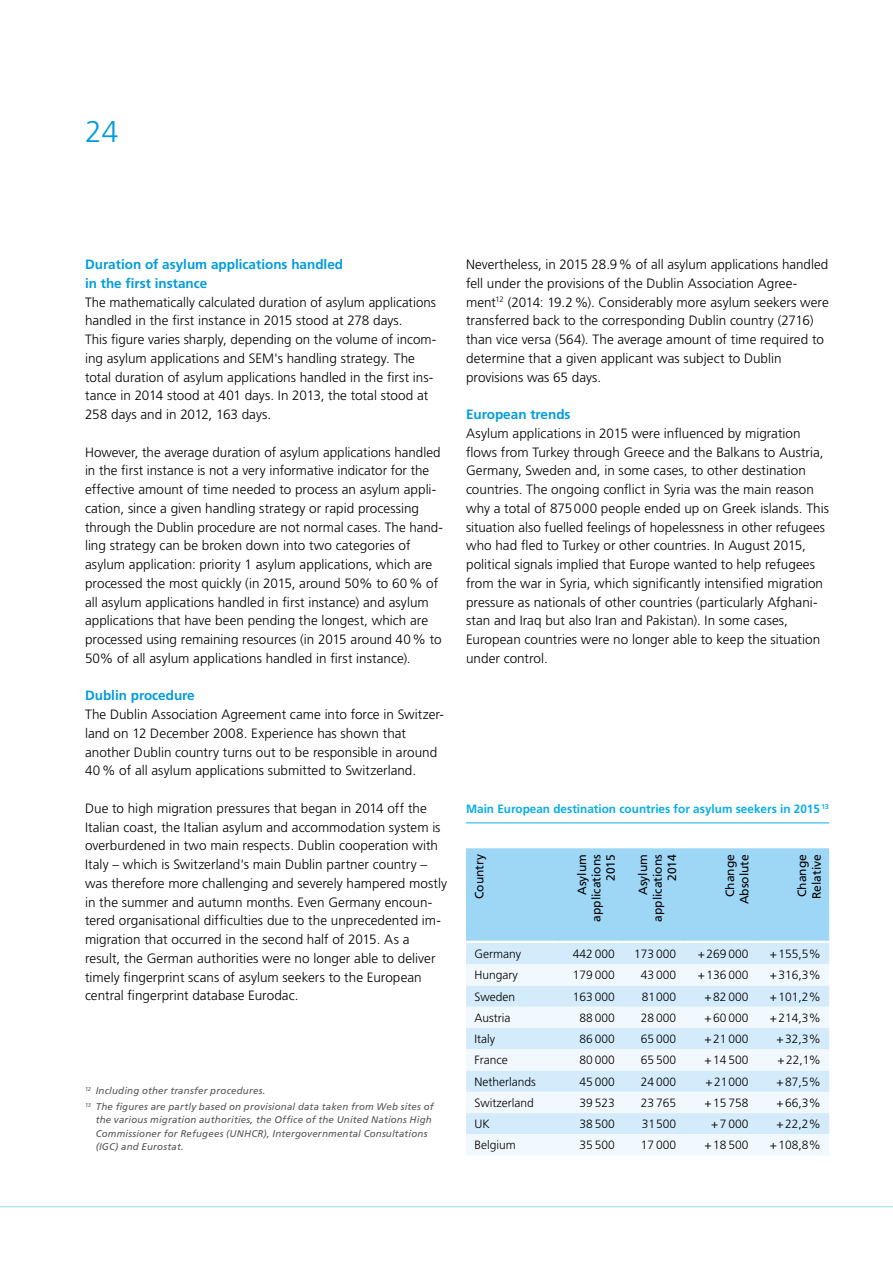
<style>
.page{position:relative;width:893px;height:1263px;background:#fff}
.page>*{position:absolute;margin:0;border:0;box-sizing:border-box;transform-origin:0 0}
.t1{font:300 30px "Frutiger LT Std";color:#009cde}
.P_Text{font:300 13.5px/18.8px "Frutiger LT Std";color:#000}
.H4_Untertitel{font:700 13.5px/18.8px "Frutiger LT Std";color:#009cde}
.t2{font:300 12px "Frutiger LT Std";color:#000}
.t3{font:12px/14.4px "Frutiger LT Std";color:#000;text-align:right}
.t4{font:700 12px "Frutiger LT Std";color:#08aee6}
.t5{font:italic 9.75px/13.5px "Frutiger LT Std";letter-spacing:.02em;color:#565655}
</style>
<div class="page">
<hr style="left:0;top:1206px;width:893px;height:1px;background:#9ed6f5">
<hr style="left:466px;top:822px;width:363px;height:1px;background:#08aee6">
<div style="left:466px;top:848px;width:363px;height:93px;background:#9ed6f5"></div>
<div style="left:466px;top:943px;width:363px;height:21px;background:#d3ebfb"></div>
<svg style="left:466px;top:964px;width:363px;height:191px;fill:#f2f9fe"></svg>
<h1 class="t1" style="left:85px;top:114px;width:35px">24</h1>
<h4 class="H4_Untertitel" style="left:85px;top:255px;width:260px">Duration of asylum applications handled in the first instance</h4>
<p class="P_Text" style="left:85px;top:293px;width:353px">The mathematically calculated duration of asylum applications handled in the first instance in 2015 stood at 278 days.<br>This figure varies sharply, depending on the volume of incom&shy;ing asylum applications and SEM's handling strategy. The total duration of asylum applications handled in the first ins&shy;tance in 2014 stood at 401 days. In 2013, the total stood at 258 days and in 2012, 163 days.</p>
<p class="P_Text" style="left:85px;top:443px;width:358px">However, the average duration of asylum applications handled in the first instance is not a very informative indicator for the effective amount of time needed to process an asylum appli&shy;cation, since a given handling strategy or rapid processing through the Dublin procedure are not normal cases. The hand&shy;ling strategy can be broken down into two categories of asylum application: priority 1 asylum applications, which are processed the most quickly (in 2015, around 50% to 60% of all asylum applications handled in first instance) and asylum applications that have been pending the longest, which are processed using remaining resources (in 2015 around 40% to 50% of all asylum applications handled in first instance).</p>
<h4 class="H4_Untertitel" style="left:85px;top:686px;width:111px">Dublin procedure</h4>
<p class="P_Text" style="left:85px;top:705px;width:360px">The Dublin Association Agreement came into force in Switzer&shy;land on 12 December 2008. Experience has shown that another Dublin country turns out to be responsible in around 40% of all asylum applications submitted to Switzerland.</p>
<p class="P_Text" style="left:85px;top:799px;width:364px">Due to high migration pressures that began in 2014 off the Italian coast, the Italian asylum and accommodation system is overburdened in two main respects. Dublin cooperation with Italy – which is Switzerland's main Dublin partner country – was therefore more challenging and severely hampered mostly in the summer and autumn months. Even Germany encoun&shy;tered organisational difficulties due to the unprecedented im&shy;migration that occurred in the second half of 2015. As a result, the German authorities were no longer able to deliver timely fingerprint scans of asylum seekers to the European central fingerprint database Eurodac.</p>
<p class="t5" style="left:85px;top:1083px;width:350px;line-height:15.6px"><sup>12</sup> Including other transfer procedures.<br><sup>13</sup> The figures are partly based on provisional data taken from Web sites of</p>
<p class="t5" style="left:96px;top:1113px;width:338px">the various migration authorities, the Office of the United Nations High<br>Commissioner for Refugees (UNHCR), Intergovernmental Consultations (IGC) and Eurostat.</p>
<p class="P_Text" style="left:466px;top:255px;width:364px">Nevertheless, in 2015 28.9% of all asylum applications handled fell under the provisions of the Dublin Association Agree&shy;ment<sup>12</sup> (2014: 19.2%). Considerably more asylum seekers were transferred back to the corresponding Dublin country (2716) than vice versa (564). The average amount of time required to determine that a given applicant was subject to Dublin provisions was 65 days.</p>
<h4 class="H4_Untertitel" style="left:466px;top:405px;width:106px">European trends</h4>
<p class="P_Text" style="left:466px;top:424px;width:364px">Asylum applications in 2015 were influenced by migration flows from Turkey through Greece and the Balkans to Austria, Germany, Sweden and, in some cases, to other destination countries. The ongoing conflict in Syria was the main reason why a total of 875000 people ended up on Greek islands. This situation also fuelled feelings of hopelessness in other refugees who had fled to Turkey or other countries. In August 2015, political signals implied that Europe wanted to help refugees from the war in Syria, which significantly intensified migration pressure as nationals of other countries (particularly Afghani&shy;stan and Iraq but also Iran and Pakistan). In some cases, European countries were no longer able to keep the situation under control.</p>
<p class="t4" style="left:466px;top:802px;width:365px">Main European destination countries for asylum seekers in 2015 <sup>13</sup></p>
<p class="t3" style="left:472px;top:899px;width:46px;rotate:-90deg">Country</p>
<p class="t3" style="left:575px;top:922px;width:69px;rotate:-90deg">Asylum applications<br>2015</p>
<p class="t3" style="left:636px;top:922px;width:69px;rotate:-90deg">Asylum applications<br>2014</p>
<p class="t3" style="left:723px;top:904px;width:52px;rotate:-90deg">Change<br>Absolute</p>
<p class="t3" style="left:795px;top:899px;width:46px;text-align:left;rotate:-90deg">Change<br>Relative</p>
<p class="t2" style="left:475px;top:947px;width:48px">Germany</p>
<p class="t2" style="left:573px;top:947px;width:43px">442 000</p>
<p class="t2" style="left:634px;top:947px;width:43px">173 000</p>
<p class="t2" style="left:698px;top:947px;width:52px">+269 000</p>
<p class="t2" style="left:770px;top:947px;width:52px">+155,5%</p>
<p class="t2" style="left:475px;top:968px;width:45px">Hungary</p>
<p class="t2" style="left:573px;top:968px;width:43px">179 000</p>
<p class="t2" style="left:641px;top:968px;width:37px">43 000</p>
<p class="t2" style="left:698px;top:968px;width:52px">+136 000</p>
<p class="t2" style="left:770px;top:968px;width:52px">+316,3%</p>
<p class="t2" style="left:475px;top:990px;width:42px">Sweden</p>
<p class="t2" style="left:573px;top:990px;width:43px">163 000</p>
<p class="t2" style="left:642px;top:990px;width:36px">81 000</p>
<p class="t2" style="left:704px;top:990px;width:45px">+82 000</p>
<p class="t2" style="left:770px;top:990px;width:52px">+101,2%</p>
<p class="t2" style="left:475px;top:1011px;width:37px">Austria</p>
<p class="t2" style="left:580px;top:1011px;width:37px">88 000</p>
<p class="t2" style="left:641px;top:1011px;width:37px">28 000</p>
<p class="t2" style="left:704px;top:1011px;width:45px">+60 000</p>
<p class="t2" style="left:770px;top:1011px;width:52px">+214,3%</p>
<p class="t2" style="left:475px;top:1032px;width:22px">Italy</p>
<p class="t2" style="left:580px;top:1032px;width:37px">86 000</p>
<p class="t2" style="left:641px;top:1032px;width:37px">65 000</p>
<p class="t2" style="left:704px;top:1032px;width:45px">+21 000</p>
<p class="t2" style="left:777px;top:1032px;width:46px">+32,3%</p>
<p class="t2" style="left:475px;top:1053px;width:35px">France</p>
<p class="t2" style="left:580px;top:1053px;width:37px">80 000</p>
<p class="t2" style="left:641px;top:1053px;width:37px">65 500</p>
<p class="t2" style="left:704px;top:1053px;width:45px">+14 500</p>
<p class="t2" style="left:777px;top:1053px;width:45px">+22,1%</p>
<p class="t2" style="left:475px;top:1075px;width:63px">Netherlands</p>
<p class="t2" style="left:580px;top:1075px;width:37px">45 000</p>
<p class="t2" style="left:641px;top:1075px;width:37px">24 000</p>
<p class="t2" style="left:705px;top:1075px;width:44px">+21 000</p>
<p class="t2" style="left:777px;top:1075px;width:46px">+87,5%</p>
<p class="t2" style="left:475px;top:1096px;width:61px">Switzerland</p>
<p class="t2" style="left:580px;top:1096px;width:37px">39 523</p>
<p class="t2" style="left:641px;top:1096px;width:37px">23 765</p>
<p class="t2" style="left:704px;top:1096px;width:45px">+15 758</p>
<p class="t2" style="left:777px;top:1096px;width:46px">+66,3%</p>
<p class="t2" style="left:475px;top:1117px;width:17px">UK</p>
<p class="t2" style="left:580px;top:1117px;width:37px">38 500</p>
<p class="t2" style="left:642px;top:1117px;width:36px">31 500</p>
<p class="t2" style="left:711px;top:1117px;width:39px">+7 000</p>
<p class="t2" style="left:777px;top:1117px;width:46px">+22,2%</p>
<p class="t2" style="left:475px;top:1138px;width:43px">Belgium</p>
<p class="t2" style="left:580px;top:1138px;width:37px">35 500</p>
<p class="t2" style="left:641px;top:1138px;width:37px">17 000</p>
<p class="t2" style="left:704px;top:1138px;width:45px">+18 500</p>
<p class="t2" style="left:770px;top:1138px;width:52px">+108,8%</p>
</div>
